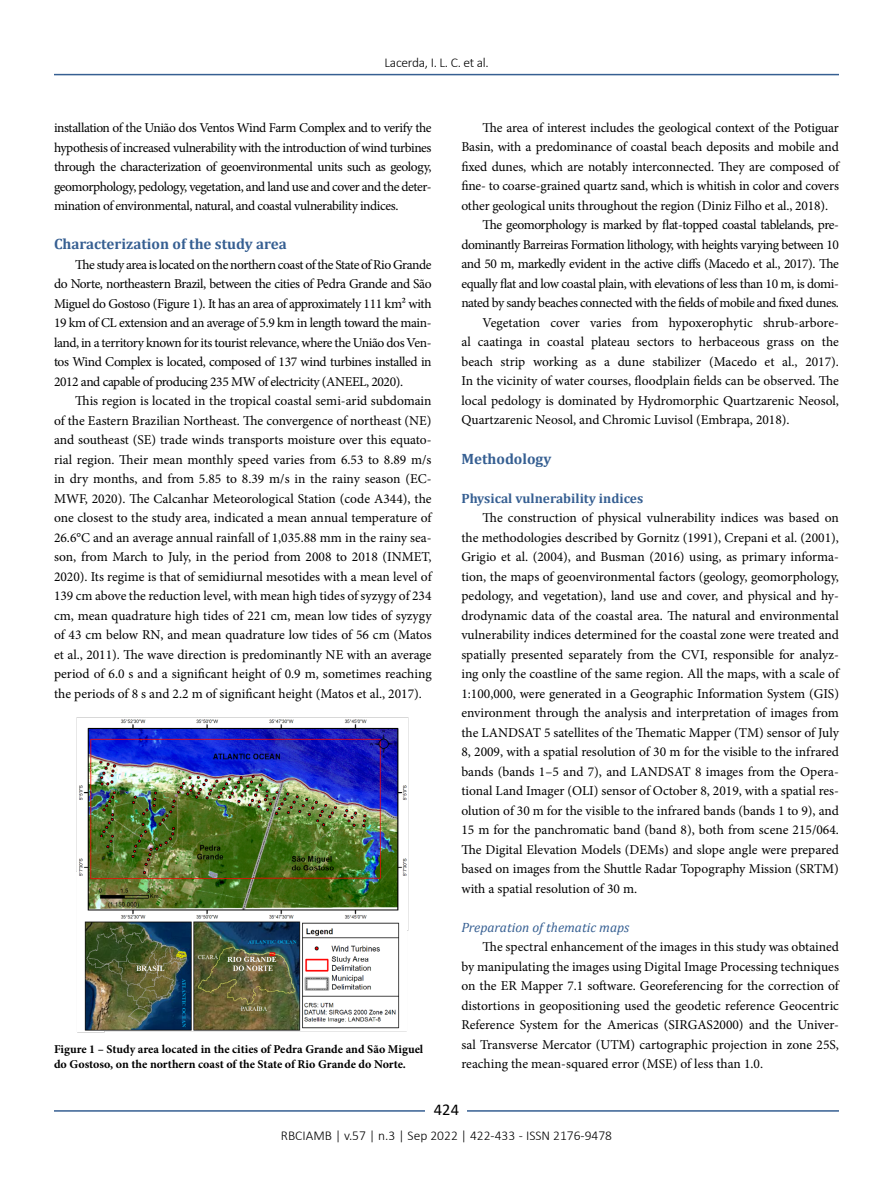
<style>
.page{position:relative;width:893px;height:1191px;background:#fff}
.page>*{position:absolute;margin:0;border:0;box-sizing:border-box;transform-origin:0 0}
.t1{font:16.5px "Calibri";color:#000}
.t2{font:700 15px "Cambria";color:#365f92}
.t3{font:13.5px/19.5px "Minion Pro";letter-spacing:-.01em;color:#000;text-align:justify}
.t4{font:13.5px "Minion Pro";letter-spacing:-.03em;color:#000}
.t5{font:13.5px "Minion Pro";letter-spacing:-.035em;color:#000}
.t6{font:300 13.5px "Calibri";color:#000}
.t7{font:700 13.5px "Cambria";color:#365f92}
.t8{font:italic 13.5px "Cambria";color:#365f92}
.t9{font:300 13.5px "Calibri";letter-spacing:-.02em;color:#000}
.t10{font:700 12px/14.4px "Minion Pro";color:#000}
</style>
<div class="page">
<hr style="left:54px;top:74px;width:785px;height:1px;background:#365f92">
<hr style="left:54px;top:1110px;width:785px;height:1px;background:#365f92">
<div style="left:426px;top:1096px;width:41px;height:26px;background:#fff"></div>
<img style="left:76px;top:717px;width:333px;height:316px">
<p class="t9" style="left:384px;top:54px;width:106px">Lacerda, I. L. C. et al.</p>
<p class="t3" style="left:54px;top:118px;width:379px">installation of the União dos Ventos Wind Farm Complex and to verify the hypothesis of increased vulnerability with the introduction of wind turbines through the characterization of geoenvironmental units such as geology, geomorphology, pedology, vegetation, and land use and cover and the deter&shy;mination of environmental, natural, and coastal vulnerability indices.</p>
<p class="t2" style="left:54px;top:233px;width:234px">Characterization of the study area</p>
<p class="t3" style="left:54px;top:255px;width:379px;text-indent:21px">The study area is located on the northern coast of the State of Rio Grande do Norte, northeastern Brazil, between the cities of Pedra Grande and São Miguel do Gostoso (Figure 1). It has an area of approximately 111 km² with 19 km of CL extension and an average of 5.9 km in length toward the main&shy;land, in a territory known for its tourist relevance, where the União dos Ven&shy;tos Wind Complex is located, composed of 137 wind turbines installed in 2012 and capable of producing 235 MW of electricity (ANEEL, 2020).</p>
<p class="t3" style="left:54px;top:391px;width:379px;text-indent:21px">This region is located in the tropical coastal semi-arid subdomain of the Eastern Brazilian Northeast. The convergence of northeast (NE) and southeast (SE) trade winds transports moisture over this equato&shy;rial region. Their mean monthly speed varies from 6.53 to 8.89 m/s in dry months, and from 5.85 to 8.39 m/s in the rainy season (EC-MWF, 2020). The Calcanhar Meteorological Station (code A344), the one closest to the study area, indicated a mean annual temperature of 26.6°C and an average annual rainfall of 1,035.88 mm in the rainy sea&shy;son, from March to July, in the period from 2008 to 2018 (INMET, 2020). Its regime is that of semidiurnal mesotides with a mean level of 139 cm above the reduction level, with mean high tides of syzygy of 234 cm, mean quadrature high tides of 221 cm, mean low tides of syzygy of 43 cm below RN, and mean quadrature low tides of 56 cm (Matos et al., 2011). The wave direction is predominantly NE with an average period of 6.0 s and a significant height of 0.9 m, sometimes reaching the periods of 8 s and 2.2 m of significant height (Matos et al., 2017).</p>
<p class="t10" style="left:54px;top:1042px;width:371px">Figure 1 – Study area located in the cities of Pedra Grande and São Miguel do Gostoso, on the northern coast of the State of Rio Grande do Norte.</p>
<p class="t3" style="left:483px;top:118px;width:358px">The area of interest includes the geological context of the Potiguar</p>
<p class="t3" style="left:461px;top:137px;width:379px">Basin, with a predominance of coastal beach deposits and mobile and</p>
<p class="t3" style="left:461px;top:157px;width:379px">fixed dunes, which are notably interconnected. They are composed of</p>
<p class="t3" style="left:461px;top:176px;width:379px">fine- to coarse-grained quartz sand, which is whitish in color and covers</p>
<p class="t3" style="left:461px;top:196px;width:368px">other geological units throughout the region (Diniz Filho et al., 2018).</p>
<p class="t5" style="left:483px;top:216px;width:358px">The geomorphology is marked by flat-topped coastal tablelands, pre-</p>
<p class="t4" style="left:461px;top:235px;width:379px">dominantly Barreiras Formation lithology, with heights varying between 10</p>
<p class="t4" style="left:461px;top:255px;width:379px">and 50 m, markedly evident in the active cliffs (Macedo et al., 2017). The</p>
<p class="t4" style="left:461px;top:274px;width:379px">equally flat and low coastal plain, with elevations of less than 10 m, is domi-</p>
<p class="t5" style="left:461px;top:294px;width:379px">nated by sandy beaches connected with the fields of mobile and fixed dunes.</p>
<p class="t3" style="left:483px;top:313px;width:358px">Vegetation cover varies from hypoxerophytic shrub-arbore-</p>
<p class="t3" style="left:461px;top:332px;width:379px">al caatinga in coastal plateau sectors to herbaceous grass on the</p>
<p class="t3" style="left:461px;top:352px;width:379px">beach strip working as a dune stabilizer (Macedo et al., 2017).</p>
<p class="t3" style="left:461px;top:371px;width:379px">In the vicinity of water courses, floodplain fields can be observed. The</p>
<p class="t3" style="left:461px;top:391px;width:379px">local pedology is dominated by Hydromorphic Quartzarenic Neosol,</p>
<p class="t3" style="left:461px;top:410px;width:330px">Quartzarenic Neosol, and Chromic Luvisol (Embrapa, 2018).</p>
<p class="t2" style="left:461px;top:448px;width:92px">Methodology</p>
<p class="t7" style="left:461px;top:488px;width:183px">Physical vulnerability indices</p>
<p class="t3" style="left:461px;top:508px;width:379px;text-indent:21px">The construction of physical vulnerability indices was based on the methodologies described by Gornitz (1991), Crepani et al. (2001), Grigio et al. (2004), and Busman (2016) using, as primary informa&shy;tion, the maps of geoenvironmental factors (geology, geomorphology, pedology, and vegetation), land use and cover, and physical and hy&shy;drodynamic data of the coastal area. The natural and environmental vulnerability indices determined for the coastal zone were treated and spatially presented separately from the CVI, responsible for analyz&shy;ing only the coastline of the same region. All the maps, with a scale of 1:100,000, were generated in a Geographic Information System (GIS) environment through the analysis and interpretation of images from the LANDSAT 5 satellites of the Thematic Mapper (TM) sensor of July 8, 2009, with a spatial resolution of 30 m for the visible to the infrared bands (bands 1–5 and 7), and LANDSAT 8 images from the Opera&shy;tional Land Imager (OLI) sensor of October 8, 2019, with a spatial res&shy;olution of 30 m for the visible to the infrared bands (bands 1 to 9), and 15 m for the panchromatic band (band 8), both from scene 215/064.<br>The Digital Elevation Models (DEMs) and slope angle were prepared based on images from the Shuttle Radar Topography Mission (SRTM) with a spatial resolution of 30 m.</p>
<p class="t8" style="left:461px;top:917px;width:169px">Preparation of thematic maps</p>
<p class="t3" style="left:461px;top:937px;width:379px;text-indent:21px">The spectral enhancement of the images in this study was obtained by manipulating the images using Digital Image Processing techniques on the ER Mapper 7.1 software. Georeferencing for the correction of distortions in geopositioning used the geodetic reference Geocentric Reference System for the Americas (SIRGAS2000) and the Univer&shy;sal Transverse Mercator (UTM) cartographic projection in zone 25S, reaching the mean-squared error (MSE) of less than 1.0.</p>
<p class="t1" style="left:434px;top:1098px;width:27px">424</p>
<p class="t6" style="left:281px;top:1126px;width:333px">RBCIAMB | v.57 | n.3 | Sep 2022 | 422-433 - ISSN 2176-9478</p>
</div>
